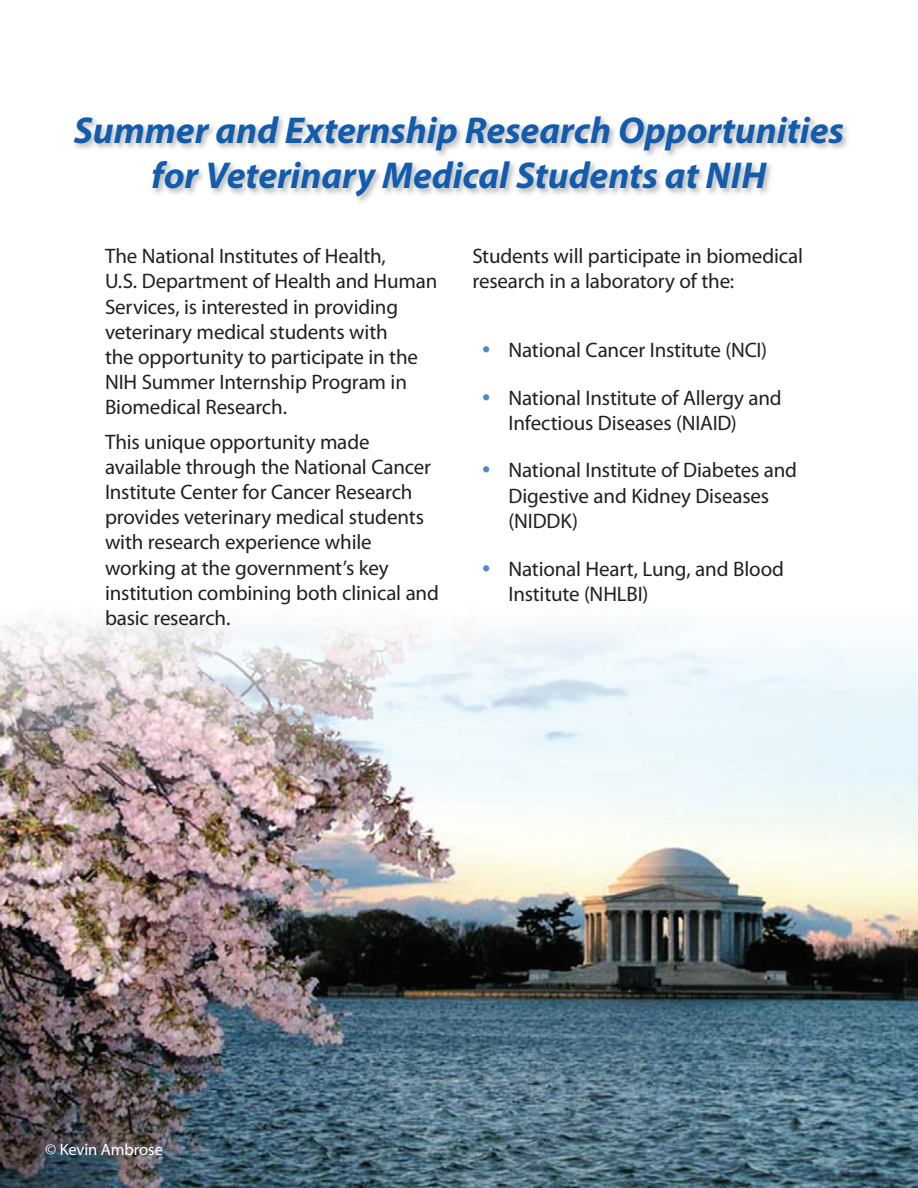
<style>
.page{position:relative;width:918px;height:1188px;background:#fff}
.page>*{position:absolute;margin:0;border:0;box-sizing:border-box;transform-origin:0 0}
.t1{font:italic 700 37.5px/45px "Myriad Pro";color:#135cab;text-align:center}
.t2{font:21px/25.2px "Myriad Pro";letter-spacing:-.01em;color:#231f20}
.t3{font:16.5px "Myriad Pro";letter-spacing:-.005em;color:#fff}
.s1{color:#5786c5}
</style>
<div class="page">
<img style="left:0;top:614px;width:918px;height:574px">
<img style="left:75px;top:117px;width:773px;height:85px">
<h1 class="t1" style="left:74px;top:109px;width:772px">Summer and Externship Research Opportunities for Veterinary Medical Students at NIH</h1>
<p class="t2" style="left:105px;top:244px;width:334px">The National Institutes of Health,<br>U.S. Department of Health and Human Services, is interested in providing veterinary medical students with<br>the opportunity to participate in the NIH Summer Internship Program in Biomedical Research.</p>
<p class="t2" style="left:105px;top:429px;width:336px">This unique opportunity made available through the National Cancer Institute Center for Cancer Research provides veterinary medical students with research experience while working at the government’s key institution combining both clinical and basic research.</p>
<p class="t2" style="left:472px;top:244px;width:332px">Students will participate in biomedical research in a laboratory of the:</p>
<p class="t2" style="left:482px;top:338px;width:287px"><span class="s1">•</span> National Cancer Institute (NCI)</p>
<p class="t2" style="left:508px;top:385px;width:275px;text-indent:-27px"><span class="s1">•</span> National Institute of Allergy and<br>Infectious Diseases (NIAID)</p>
<p class="t2" style="left:508px;top:458px;width:290px;text-indent:-27px"><span class="s1">•</span> National Institute of Diabetes and<br>Digestive and Kidney Diseases (NIDDK)</p>
<p class="t2" style="left:508px;top:556px;width:277px;text-indent:-27px"><span class="s1">•</span> National Heart, Lung, and Blood<br>Institute (NHLBI)</p>
<p class="t3" style="left:45px;top:1141px;width:119px">© Kevin Ambrose</p>
</div>
